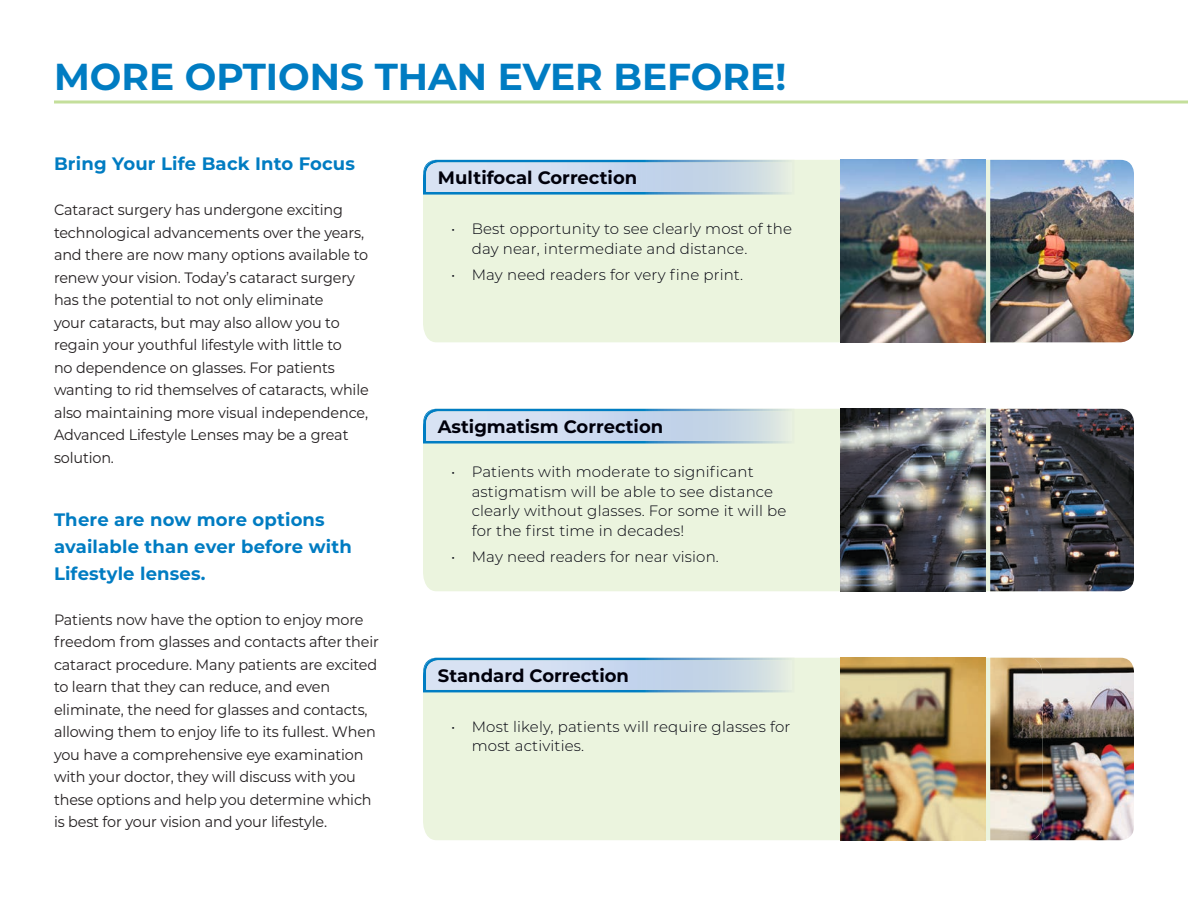
<style>
.page{position:relative;width:1188px;height:918px;background:#fff}
.page>*{position:absolute;margin:0;border:0;box-sizing:border-box;transform-origin:0 0}
.t1{font:700 37.5px "Montserrat";color:#007cc2}
.t2{font:700 18px/27px "Montserrat";letter-spacing:.01em;color:#007cc2}
.t3{font:700 18px "Montserrat";color:#00000b}
.t4{font:15px/22.5px "Montserrat";letter-spacing:-.01em;color:#231f20;scale:.96 1}
.t5{font:300 15px/19.5px "Montserrat";letter-spacing:.01em;color:#00000b}
</style>
<div class="page">
<svg style="left:54px;top:100px;width:1134px;height:4px;background:#d2e6b3"></svg>
<div style="left:423px;top:160px;width:567px;height:182px;background:#ebf4de"></div>
<div style="left:423px;top:409px;width:567px;height:182px;background:#ebf4de"></div>
<div style="left:423px;top:658px;width:567px;height:182px;background:#ebf4de"></div>
<img style="left:840px;top:160px;width:146px;height:182px">
<img style="left:990px;top:160px;width:144px;height:182px">
<svg style="left:423px;top:160px;width:372px;height:35px;background:#4ea0cb"></svg>
<svg style="left:423px;top:409px;width:372px;height:35px;background:#50a1cb"></svg>
<svg style="left:423px;top:658px;width:372px;height:34px;background:#4299ca"></svg>
<img style="left:426px;top:162px;width:366px;height:30px">
<img style="left:426px;top:411px;width:366px;height:30px">
<img style="left:426px;top:660px;width:366px;height:30px">
<img style="left:840px;top:409px;width:146px;height:182px">
<img style="left:990px;top:409px;width:144px;height:182px">
<img style="left:840px;top:658px;width:146px;height:182px">
<img style="left:1043px;top:658px;width:91px;height:182px">
<img style="left:990px;top:658px;width:53px;height:182px">
<h1 class="t1" style="left:54px;top:50px;width:734px">MORE OPTIONS THAN EVER BEFORE!</h1>
<p class="t2" style="left:54px;top:149px;width:303px">Bring Your Life Back Into Focus</p>
<p class="t4" style="left:54px;top:198px;width:329px">Cataract surgery has undergone exciting technological advancements over the years, and there are now many options available to renew your vision. Today’s cataract surgery has the potential to not only eliminate<br>your cataracts, but may also allow you to regain your youthful lifestyle with little to<br>no dependence on glasses. For patients wanting to rid themselves of cataracts, while also maintaining more visual independence, Advanced Lifestyle Lenses may be a great solution.</p>
<p class="t2" style="left:54px;top:505px;width:299px">There are now more options available than ever before with<br>Lifestyle lenses.</p>
<p class="t4" style="left:54px;top:607px;width:340px">Patients now have the option to enjoy more freedom from glasses and contacts after their cataract procedure. Many patients are excited to learn that they can reduce, and even eliminate, the need for glasses and contacts, allowing them to enjoy life to its fullest. When you have a comprehensive eye examination with your doctor, they will discuss with you these options and help you determine which is best for your vision and your lifestyle.</p>
<p class="t3" style="left:438px;top:165px;width:201px">Multifocal Correction</p>
<p class="t5" style="left:472px;top:219px;width:322px;text-indent:-21px">• Best opportunity to see clearly most of the day near, intermediate and distance.</p>
<p class="t5" style="left:451px;top:264px;width:294px">• May need readers for very fine print.</p>
<p class="t3" style="left:438px;top:414px;width:227px">Astigmatism Correction</p>
<p class="t5" style="left:472px;top:462px;width:316px;text-indent:-21px">• Patients with moderate to significant astigmatism will be able to see distance clearly without glasses. For some it will be for the first time in decades!</p>
<p class="t5" style="left:451px;top:546px;width:269px">• May need readers for near vision.</p>
<p class="t3" style="left:438px;top:663px;width:193px">Standard Correction</p>
<p class="t5" style="left:472px;top:716px;width:320px;text-indent:-21px">• Most likely, patients will require glasses for most activities.</p>
</div>
